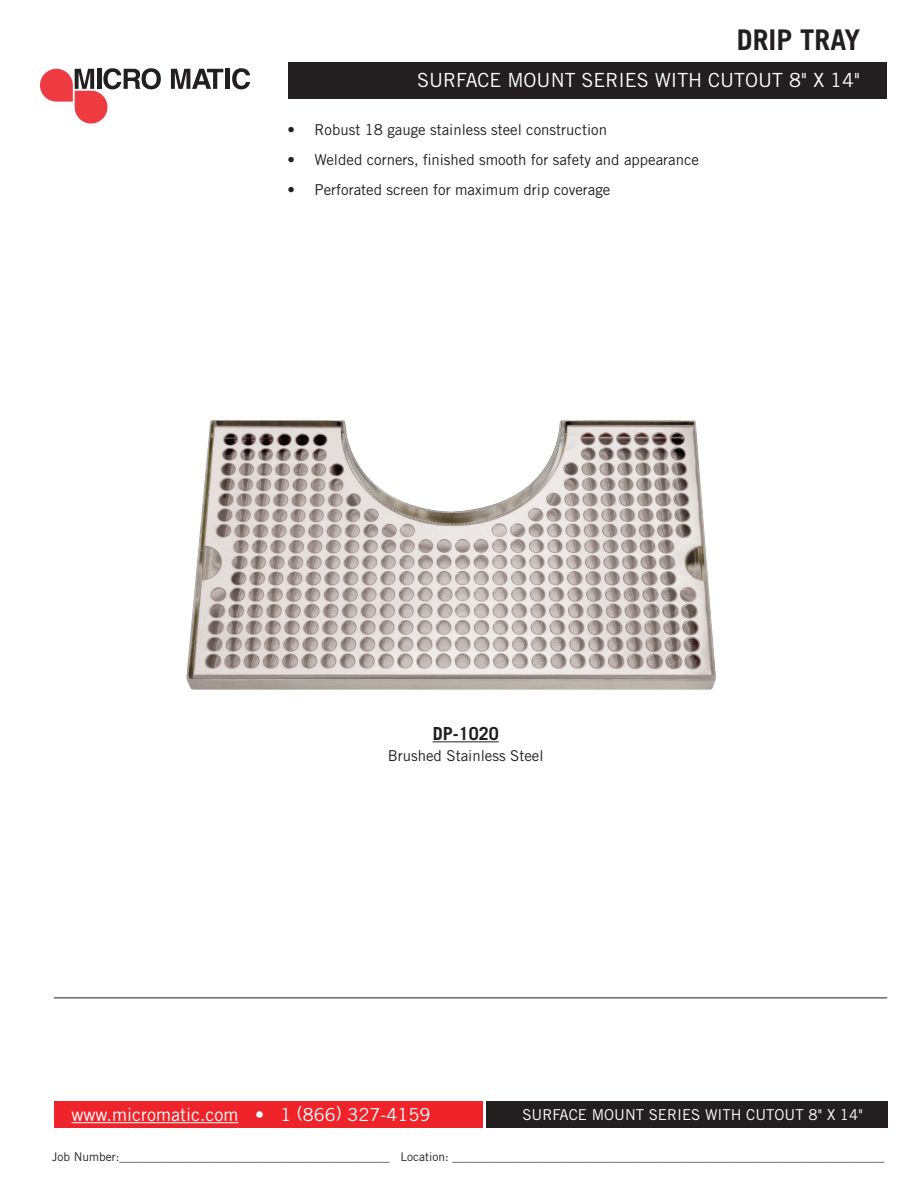
<style>
.page{position:relative;width:918px;height:1188px;background:#fff}
.page>*{position:absolute;margin:0;border:0;box-sizing:border-box;transform-origin:0 0}
.t1{font:700 28.5px "Trade Gothic LT Std";color:#231f20}
.t2{font:19.5px "Trade Gothic LT Std";color:#fff}
.t3{font:18px "Trade Gothic LT Std";color:#fff}
.t4{font:700 18px "Trade Gothic LT Std";color:#231f20}
.t5{font:15px "Trade Gothic LT Std";color:#231f20}
.t6{font:15px "Trade Gothic LT Std";color:#fff}
.t7{font:12px "Trade Gothic LT Std";color:#231f20}
</style>
<div class="page">
<div style="left:288px;top:62px;width:599px;height:37px;background:#231f20"></div>
<svg style="left:40px;top:68px;width:121px;height:56px"></svg>
<svg style="left:171px;top:69px;width:52px;height:20px"></svg>
<hr style="left:225px;top:69px;width:4px;height:20px;background:#231f20">
<svg style="left:232px;top:68px;width:18px;height:21px"></svg>
<div style="left:54px;top:1101px;width:428px;height:27px;background:#ee242a"></div>
<div style="left:486px;top:1101px;width:401px;height:27px;background:#231f20"></div>
<hr style="left:54px;top:998px;width:833px;height:1px;background:#231f20">
<hr style="left:72px;top:1122px;width:167px;height:1px;background:#fff">
<hr style="left:433px;top:741px;width:66px;height:1px;background:#231f20">
<img style="left:186px;top:420px;width:530px;height:270px">
<h1 class="t1" style="left:737px;top:22px;width:125px">DRIP TRAY</h1>
<h2 class="t2" style="left:417px;top:68px;width:445px">SURFACE MOUNT SERIES WITH CUTOUT 8" X 14"</h2>
<p class="t5" style="left:288px;top:121px;width:321px">• Robust 18 gauge stainless steel construction</p>
<p class="t5" style="left:288px;top:151px;width:413px">• Welded corners, finished smooth for safety and appearance</p>
<p class="t5" style="left:288px;top:181px;width:324px">• Perforated screen for maximum drip coverage</p>
<p class="t4" style="left:433px;top:723px;width:68px">DP-1020</p>
<p class="t5" style="left:388px;top:747px;width:157px">Brushed Stainless Steel</p>
<p class="t3" style="left:72px;top:1104px;width:360px">www.micromatic.com • 1 (866) 327-4159</p>
<p class="t6" style="left:522px;top:1106px;width:342px">SURFACE MOUNT SERIES WITH CUTOUT 8" X 14"</p>
<p class="t7" style="left:52px;top:1150px;width:834px">Job Number:_____________________________________________ Location: ________________________________________________________________________</p>
</div>
